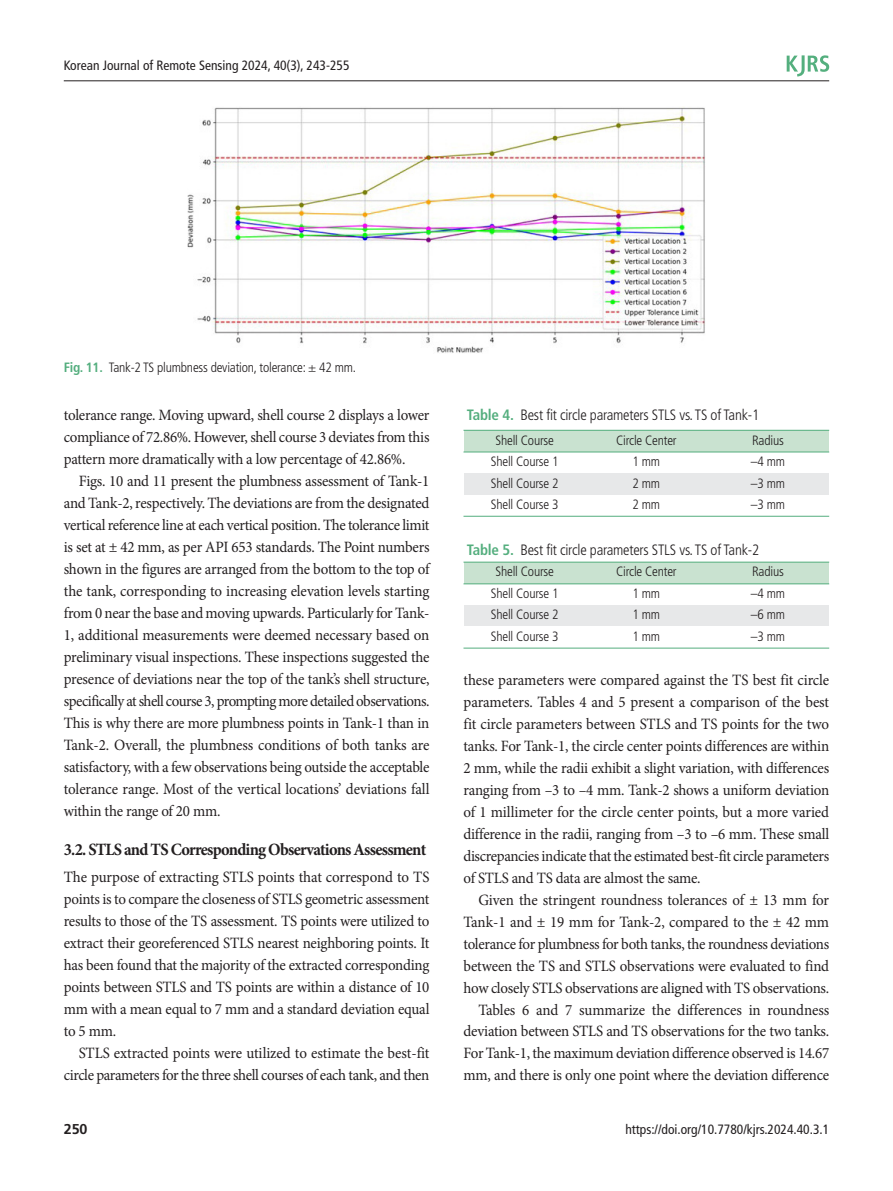
<style>
.page{position:relative;width:893px;height:1191px;background:#fff}
.page>*{position:absolute;margin:0;border:0;box-sizing:border-box;transform-origin:0 0}
.t1{font:700 17.25px "Minion Pro";letter-spacing:-.045em;color:#231f20;scale:.95 1}
.t2{font:15.75px/22px "Minion Pro";letter-spacing:-.015em;color:#231f20;text-align:justify;scale:.95 1}
.t3{font:300 condensed 15px "Frutiger LT Std";letter-spacing:-.015em;color:#231f20}
.t4{font:700 14.25px "Frutiger LT Std";color:#231f20}
.t5{font:300 condensed 13.5px "Frutiger LT Std";letter-spacing:-.015em;color:#231f20}
.t6{font:condensed 13.5px "Frutiger LT Std";color:#231f20}
.s1{font-weight:700;color:#54ae7e}
</style>
<div class="page">
<hr style="left:64px;top:80px;width:765px;height:1px;background:#231f20">
<svg style="left:787px;top:55px;width:42px;height:21px"></svg>
<img style="left:188px;top:107px;width:517px;height:246px">
<div style="left:464px;top:562px;width:122px;height:22px;background:#c9e2d0"></div>
<div style="left:586px;top:562px;width:121px;height:22px;background:#c9e2d0"></div>
<div style="left:707px;top:562px;width:122px;height:22px;background:#c9e2d0"></div>
<div style="left:464px;top:605px;width:122px;height:21px;background:#e7e8e9"></div>
<div style="left:586px;top:605px;width:121px;height:21px;background:#e7e8e9"></div>
<div style="left:707px;top:605px;width:122px;height:21px;background:#e7e8e9"></div>
<hr style="left:463px;top:562px;width:366px;height:1px;background:#54ae7e">
<hr style="left:463px;top:583px;width:366px;height:1px;background:#54ae7e">
<hr style="left:463px;top:648px;width:366px;height:1px;background:#54ae7e">
<div style="left:464px;top:430px;width:122px;height:22px;background:#c9e2d0"></div>
<div style="left:586px;top:430px;width:121px;height:22px;background:#c9e2d0"></div>
<div style="left:707px;top:430px;width:122px;height:22px;background:#c9e2d0"></div>
<div style="left:464px;top:473px;width:122px;height:22px;background:#e7e8e9"></div>
<div style="left:586px;top:473px;width:121px;height:22px;background:#e7e8e9"></div>
<div style="left:707px;top:473px;width:122px;height:22px;background:#e7e8e9"></div>
<hr style="left:463px;top:430px;width:366px;height:1px;background:#54ae7e">
<hr style="left:463px;top:452px;width:366px;height:1px;background:#54ae7e">
<hr style="left:463px;top:516px;width:366px;height:1px;background:#54ae7e">
<p class="t6" style="left:64px;top:60px;width:287px">Korean Journal of Remote Sensing 2024, 40(3), 243-255</p>
<p class="t5" style="left:64px;top:361px;width:294px"><span class="s1">Fig. 11.</span> Tank-2 TS plumbness deviation, tolerance: ± 42 mm.</p>
<p class="t2" style="left:64px;top:405px;width:386px">tolerance range. Moving upward, shell course 2 displays a lower compliance of 72.86%. However, shell course 3 deviates from this pattern more dramatically with a low percentage of 42.86%.</p>
<p class="t2" style="left:64px;top:471px;width:386px;text-indent:15px">Figs. 10 and 11 present the plumbness assessment of Tank-1 and Tank-2, respectively. The deviations are from the designated vertical reference line at each vertical position. The tolerance limit is set at ± 42 mm, as per API 653 standards. The Point numbers shown in the figures are arranged from the bottom to the top of the tank, corresponding to increasing elevation levels starting from 0 near the base and moving upwards. Particularly for Tank-1, additional measurements were deemed necessary based on preliminary visual inspections. These inspections suggested the presence of deviations near the top of the tank’s shell structure, specifically at shell course 3, prompting more detailed observations.<br>This is why there are more plumbness points in Tank-1 than in Tank-2. Overall, the plumbness conditions of both tanks are satisfactory, with a few observations being outside the acceptable tolerance range. Most of the vertical locations’ deviations fall within the range of 20 mm.</p>
<p class="t1" style="left:64px;top:842px;width:383px">3.2. STLS and TS Corresponding Observations Assessment</p>
<p class="t2" style="left:64px;top:867px;width:386px">The purpose of extracting STLS points that correspond to TS points is to compare the closeness of STLS geometric assessment results to those of the TS assessment. TS points were utilized to extract their georeferenced STLS nearest neighboring points. It has been found that the majority of the extracted corresponding points between STLS and TS points are within a distance of 10 mm with a mean equal to 7 mm and a standard deviation equal to 5 mm.</p>
<p class="t2" style="left:64px;top:1043px;width:386px;text-align:right">STLS extracted points were utilized to estimate the best-fit circle parameters for the three shell courses of each tank, and then</p>
<p class="t3" style="left:467px;top:409px;width:294px"><span class="s1">Table 4.</span> Best fit circle parameters STLS vs. TS of Tank-1</p>
<p class="t5" style="left:496px;top:434px;width:60px">Shell Course</p>
<p class="t5" style="left:616px;top:434px;width:62px">Circle Center</p>
<p class="t5" style="left:752px;top:434px;width:33px">Radius</p>
<p class="t5" style="left:491px;top:456px;width:69px">Shell Course 1</p>
<p class="t5" style="left:632px;top:456px;width:29px">1 mm</p>
<p class="t5" style="left:751px;top:456px;width:36px">–4 mm</p>
<p class="t5" style="left:491px;top:477px;width:69px">Shell Course 2</p>
<p class="t5" style="left:632px;top:477px;width:29px">2 mm</p>
<p class="t5" style="left:751px;top:477px;width:36px">–3 mm</p>
<p class="t5" style="left:491px;top:498px;width:69px">Shell Course 3</p>
<p class="t5" style="left:632px;top:498px;width:29px">2 mm</p>
<p class="t5" style="left:751px;top:498px;width:36px">–3 mm</p>
<p class="t3" style="left:467px;top:543px;width:294px"><span class="s1">Table 5.</span> Best fit circle parameters STLS vs. TS of Tank-2</p>
<p class="t5" style="left:496px;top:566px;width:60px">Shell Course</p>
<p class="t5" style="left:616px;top:566px;width:62px">Circle Center</p>
<p class="t5" style="left:752px;top:566px;width:33px">Radius</p>
<p class="t5" style="left:491px;top:588px;width:69px">Shell Course 1</p>
<p class="t5" style="left:632px;top:588px;width:29px">1 mm</p>
<p class="t5" style="left:751px;top:588px;width:36px">–4 mm</p>
<p class="t5" style="left:491px;top:609px;width:69px">Shell Course 2</p>
<p class="t5" style="left:632px;top:609px;width:29px">1 mm</p>
<p class="t5" style="left:751px;top:609px;width:36px">–6 mm</p>
<p class="t5" style="left:491px;top:630px;width:69px">Shell Course 3</p>
<p class="t5" style="left:632px;top:630px;width:29px">1 mm</p>
<p class="t5" style="left:751px;top:630px;width:36px">–3 mm</p>
<p class="t2" style="left:463px;top:670px;width:386px">these parameters were compared against the TS best fit circle parameters. Tables 4 and 5 present a comparison of the best fit circle parameters between STLS and TS points for the two tanks. For Tank-1, the circle center points differences are within 2 mm, while the radii exhibit a slight variation, with differences ranging from –3 to –4 mm. Tank-2 shows a uniform deviation of 1 millimeter for the circle center points, but a more varied difference in the radii, ranging from –3 to –6 mm. These small discrepancies indicate that the estimated best-fit circle parameters of STLS and TS data are almost the same.</p>
<p class="t2" style="left:463px;top:890px;width:386px;text-align:right">Given the stringent roundness tolerances of ± 13 mm for Tank-1 and ± 19 mm for Tank-2, compared to the ± 42 mm tolerance for plumbness for both tanks, the roundness deviations between the TS and STLS observations were evaluated to find how closely STLS observations are aligned with TS observations.<br>Tables 6 and 7 summarize the differences in roundness deviation between STLS and TS observations for the two tanks.<br>For Tank-1, the maximum deviation difference observed is 14.67 mm, and there is only one point where the deviation difference</p>
<p class="t4" style="left:64px;top:1123px;width:25px">250</p>
<p class="t6" style="left:625px;top:1123px;width:205px">https://doi.org/10.7780/kjrs.2024.40.3.1</p>
</div>
